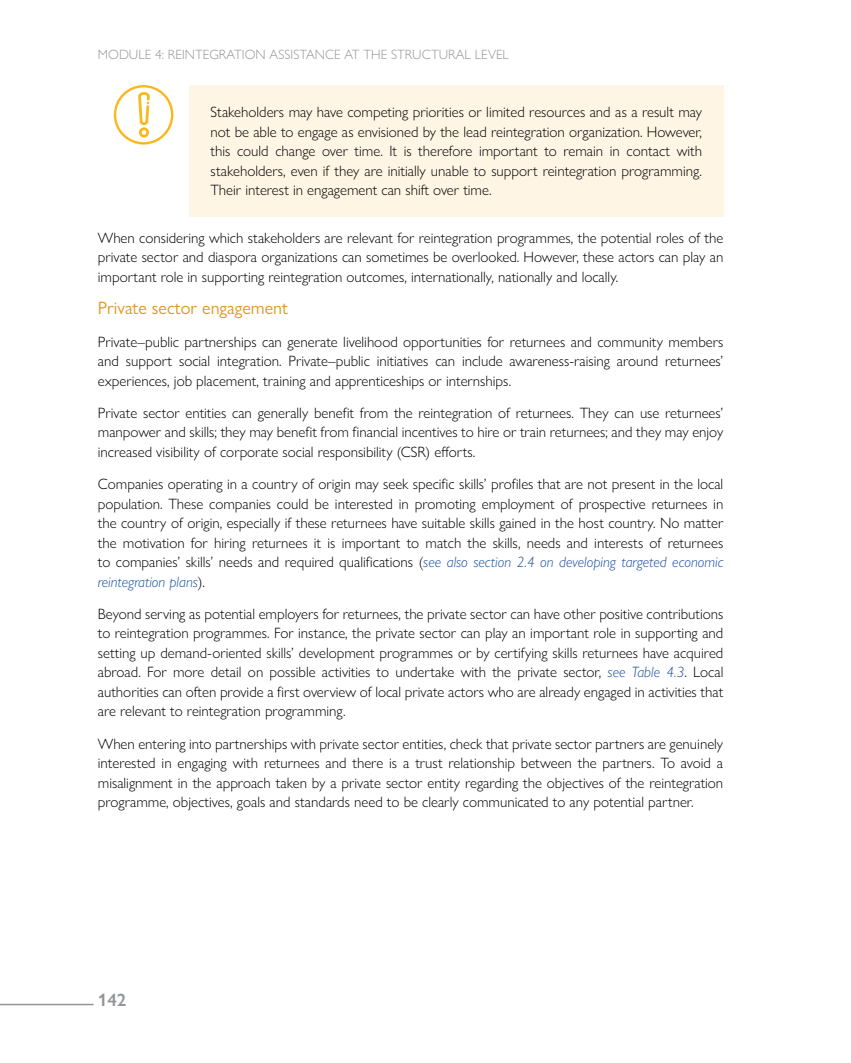
<style>
.page{position:relative;width:851px;height:1063px;background:#fff}
.page>*{position:absolute;margin:0;border:0;box-sizing:border-box;transform-origin:0 0}
.t1{font:18px "Gill Sans Nova";color:#e39725}
.t2{font:600 18px "Gill Sans Nova";color:#939598}
.t3{font:300 15px/19.5px "Gill Sans Nova";color:#000;text-align:justify}
.t4{font:300 13.5px "Gill Sans Nova";color:#939598}
.s1{font-style:italic;color:#13499c}
</style>
<div class="page">
<hr style="left:0;top:1004px;width:94px;height:1px;background:#939598">
<div style="left:189px;top:85px;width:534px;height:131px;background:#fff5e4"></div>
<svg style="left:114px;top:85px;width:59px;height:60px"></svg>
<p class="t4" style="left:98px;top:46px;width:412px">MODULE 4: REINTEGRATION ASSISTANCE AT THE STRUCTURAL LEVEL</p>
<p class="t3" style="left:210px;top:102px;width:493px">Stakeholders may have competing priorities or limited resources and as a result may not be able to engage as envisioned by the lead reintegration organization. However, this could change over time. It is therefore important to remain in contact with stakeholders, even if they are initially unable to support reintegration programming.<br>Their interest in engagement can shift over time.</p>
<p class="t3" style="left:98px;top:228px;width:627px">When considering which stakeholders are relevant for reintegration programmes, the potential roles of the private sector and diaspora organizations can sometimes be overlooked. However, these actors can play an important role in supporting reintegration outcomes, internationally, nationally and locally.</p>
<p class="t1" style="left:98px;top:297px;width:191px">Private sector engagement</p>
<p class="t3" style="left:98px;top:332px;width:627px">Private–public partnerships can generate livelihood opportunities for returnees and community members and support social integration. Private–public initiatives can include awareness-raising around returnees’ experiences, job placement, training and apprenticeships or internships.</p>
<p class="t3" style="left:98px;top:403px;width:627px">Private sector entities can generally benefit from the reintegration of returnees. They can use returnees’ manpower and skills; they may benefit from financial incentives to hire or train returnees; and they may enjoy increased visibility of corporate social responsibility (CSR) efforts.</p>
<p class="t3" style="left:98px;top:474px;width:627px">Companies operating in a country of origin may seek specific skills’ profiles that are not present in the local population. These companies could be interested in promoting employment of prospective returnees in the country of origin, especially if these returnees have suitable skills gained in the host country. No matter the motivation for hiring returnees it is important to match the skills, needs and interests of returnees to companies’ skills’ needs and required qualifications (<span class="s1">see also section 2.4 on developing targeted economic reintegration plans</span>).</p>
<p class="t3" style="left:98px;top:604px;width:627px">Beyond serving as potential employers for returnees, the private sector can have other positive contributions to reintegration programmes. For instance, the private sector can play an important role in supporting and setting up demand-oriented skills’ development programmes or by certifying skills returnees have acquired abroad. For more detail on possible activities to undertake with the private sector, <span class="s1">see Table 4.3</span>. Local authorities can often provide a first overview of local private actors who are already engaged in activities that are relevant to reintegration programming.</p>
<p class="t3" style="left:98px;top:734px;width:627px">When entering into partnerships with private sector entities, check that private sector partners are genuinely interested in engaging with returnees and there is a trust relationship between the partners. To avoid a misalignment in the approach taken by a private sector entity regarding the objectives of the reintegration programme, objectives, goals and standards need to be clearly communicated to any potential partner.</p>
<p class="t2" style="left:98px;top:989px;width:30px">142</p>
</div>
